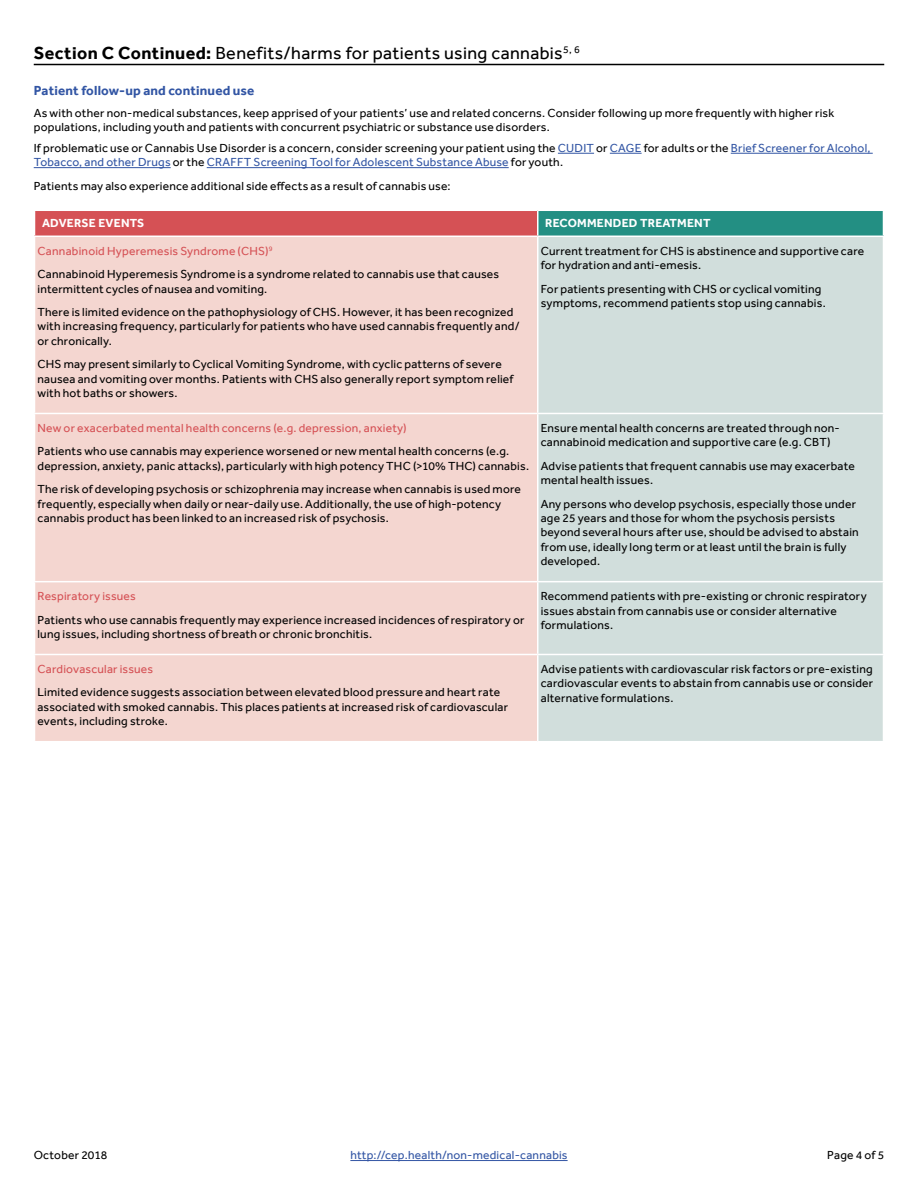
<style>
.page{position:relative;width:918px;height:1188px;background:#fff}
.page>*{position:absolute;margin:0;border:0;box-sizing:border-box;transform-origin:0 0}
.t1{font:18px "Effra";letter-spacing:.02em;color:#000}
.t2{font:700 13.5px "Effra";letter-spacing:.015em;color:#3255a4}
.t3{font:12px/14.4px "Effra";letter-spacing:.02em;color:#000}
.t4{font:12px "Effra";letter-spacing:.02em;color:#d55155}
.t5{font:12px "Effra";letter-spacing:.02em;color:#3255a4}
.t6{font:700 12px "Effra";letter-spacing:.02em;color:#fff}
.s1{font-weight:700}
.s2{color:#3255a4}
.s3{color:#d55155}
</style>
<div class="page">
<hr style="left:350px;top:1160px;width:218px;height:1px;background:#3255a4">
<hr style="left:34px;top:64px;width:850px;height:1px;background:#000">
<div style="left:34px;top:210px;width:504px;height:26px;background:#d55155"></div>
<div style="left:538px;top:210px;width:346px;height:26px;background:#238f83"></div>
<div style="left:35px;top:237px;width:502px;height:504px;background:#f4d6d0"></div>
<div style="left:538px;top:237px;width:345px;height:504px;background:#d1dedc"></div>
<hr style="left:34px;top:210px;width:504px;height:1px;background:#fff">
<svg style="left:34px;top:211px;width:1px;height:25px"></svg>
<hr style="left:538px;top:210px;width:346px;height:1px;background:#fff">
<svg style="left:537px;top:211px;width:1px;height:25px"></svg>
<svg style="left:883px;top:211px;width:1px;height:25px"></svg>
<hr style="left:34px;top:413px;width:504px;height:1px;background:#fff">
<hr style="left:538px;top:413px;width:346px;height:1px;background:#fff">
<hr style="left:34px;top:581px;width:504px;height:1px;background:#fff">
<hr style="left:538px;top:581px;width:346px;height:1px;background:#fff">
<hr style="left:34px;top:654px;width:504px;height:1px;background:#fff">
<hr style="left:538px;top:654px;width:346px;height:1px;background:#fff">
<hr style="left:558px;top:153px;width:36px;height:1px;background:#3255a4">
<hr style="left:610px;top:153px;width:32px;height:1px;background:#3255a4">
<hr style="left:731px;top:153px;width:142px;height:1px;background:#3255a4">
<hr style="left:34px;top:167px;width:137px;height:1px;background:#3255a4">
<hr style="left:207px;top:167px;width:302px;height:1px;background:#3255a4">
<h1 class="t1" style="left:34px;top:42px;width:547px"><span class="s1">Section C Continued:</span> Benefits/harms for patients using cannabis<sup>5,</sup> <sup>6</sup></h1>
<p class="t2" style="left:34px;top:83px;width:222px">Patient follow-up and continued use</p>
<p class="t3" style="left:34px;top:105px;width:802px">As with other non-medical substances, keep apprised of your patients’ use and related concerns. Consider following up more frequently with higher risk populations, including youth and patients with concurrent psychiatric or substance use disorders.</p>
<p class="t3" style="left:34px;top:141px;width:838px">If problematic use or Cannabis Use Disorder is a concern, consider screening your patient using the <span class="s2">CUDIT</span> or <span class="s2">CAGE</span> for adults or the <span class="s2">Brief Screener for Alcohol,<br>Tobacco, and other Drugs</span> or the <span class="s2">CRAFFT Screening Tool for Adolescent Substance Abuse</span> for youth.</p>
<p class="t3" style="left:34px;top:179px;width:418px">Patients may also experience additional side effects as a result of cannabis use:</p>
<p class="t6" style="left:42px;top:216px;width:104px">ADVERSE EVENTS</p>
<p class="t6" style="left:545px;top:216px;width:167px">RECOMMENDED TREATMENT</p>
<p class="t3" style="left:38px;top:239px;width:463px;line-height:23.4px"><span class="s3">Cannabinoid Hyperemesis Syndrome (CHS)</span><sup>9<br></sup>Cannabinoid Hyperemesis Syndrome is a syndrome related to cannabis use that causes</p>
<p class="t3" style="left:38px;top:277px;width:478px;line-height:23.4px">intermittent cycles of nausea and vomiting.<br>There is limited evidence on the pathophysiology of CHS. However, it has been recognized</p>
<p class="t3" style="left:38px;top:319px;width:484px">with increasing frequency, particularly for patients who have used cannabis frequently and/ or chronically.</p>
<p class="t3" style="left:38px;top:357px;width:478px">CHS may present similarly to Cyclical Vomiting Syndrome, with cyclic patterns of severe nausea and vomiting over months. Patients with CHS also generally report symptom relief with hot baths or showers.</p>
<p class="t3" style="left:541px;top:243px;width:325px">Current treatment for CHS is abstinence and supportive care for hydration and anti-emesis.</p>
<p class="t3" style="left:541px;top:281px;width:286px">For patients presenting with CHS or cyclical vomiting symptoms, recommend patients stop using cannabis.</p>
<p class="t4" style="left:38px;top:421px;width:371px">New or exacerbated mental health concerns (e.g. depression, anxiety)</p>
<p class="t3" style="left:38px;top:444px;width:493px">Patients who use cannabis may experience worsened or new mental health concerns (e.g. depression, anxiety, panic attacks), particularly with high potency THC (&gt;10% THC) cannabis.</p>
<p class="t3" style="left:38px;top:482px;width:485px">The risk of developing psychosis or schizophrenia may increase when cannabis is used more frequently, especially when daily or near-daily use. Additionally, the use of high-potency cannabis product has been linked to an increased risk of psychosis.</p>
<p class="t4" style="left:38px;top:589px;width:100px">Respiratory issues</p>
<p class="t3" style="left:38px;top:612px;width:489px">Patients who use cannabis frequently may experience increased incidences of respiratory or lung issues, including shortness of breath or chronic bronchitis.</p>
<p class="t4" style="left:38px;top:662px;width:117px">Cardiovascular issues</p>
<p class="t3" style="left:38px;top:685px;width:472px">Limited evidence suggests association between elevated blood pressure and heart rate associated with smoked cannabis. This places patients at increased risk of cardiovascular events, including stroke.</p>
<p class="t3" style="left:541px;top:421px;width:301px">Ensure mental health concerns are treated through non&shy;cannabinoid medication and supportive care (e.g. CBT)</p>
<p class="t3" style="left:541px;top:458px;width:316px">Advise patients that frequent cannabis use may exacerbate mental health issues.</p>
<p class="t3" style="left:541px;top:496px;width:320px">Any persons who develop psychosis, especially those under age 25 years and those for whom the psychosis persists beyond several hours after use, should be advised to abstain from use, ideally long term or at least until the brain is fully developed.</p>
<p class="t3" style="left:541px;top:589px;width:328px">Recommend patients with pre-existing or chronic respiratory issues abstain from cannabis use or consider alternative formulations.</p>
<p class="t3" style="left:541px;top:662px;width:334px;text-align:justify">Advise patients with cardiovascular risk factors or pre-existing cardiovascular events to abstain from cannabis use or consider alternative formulations.</p>
<p class="t3" style="left:34px;top:1148px;width:75px">October 2018</p>
<p class="t5" style="left:350px;top:1148px;width:219px">http://cep.health/non-medical-cannabis</p>
<p class="t3" style="left:827px;top:1148px;width:58px">Page 4 of 5</p>
</div>
